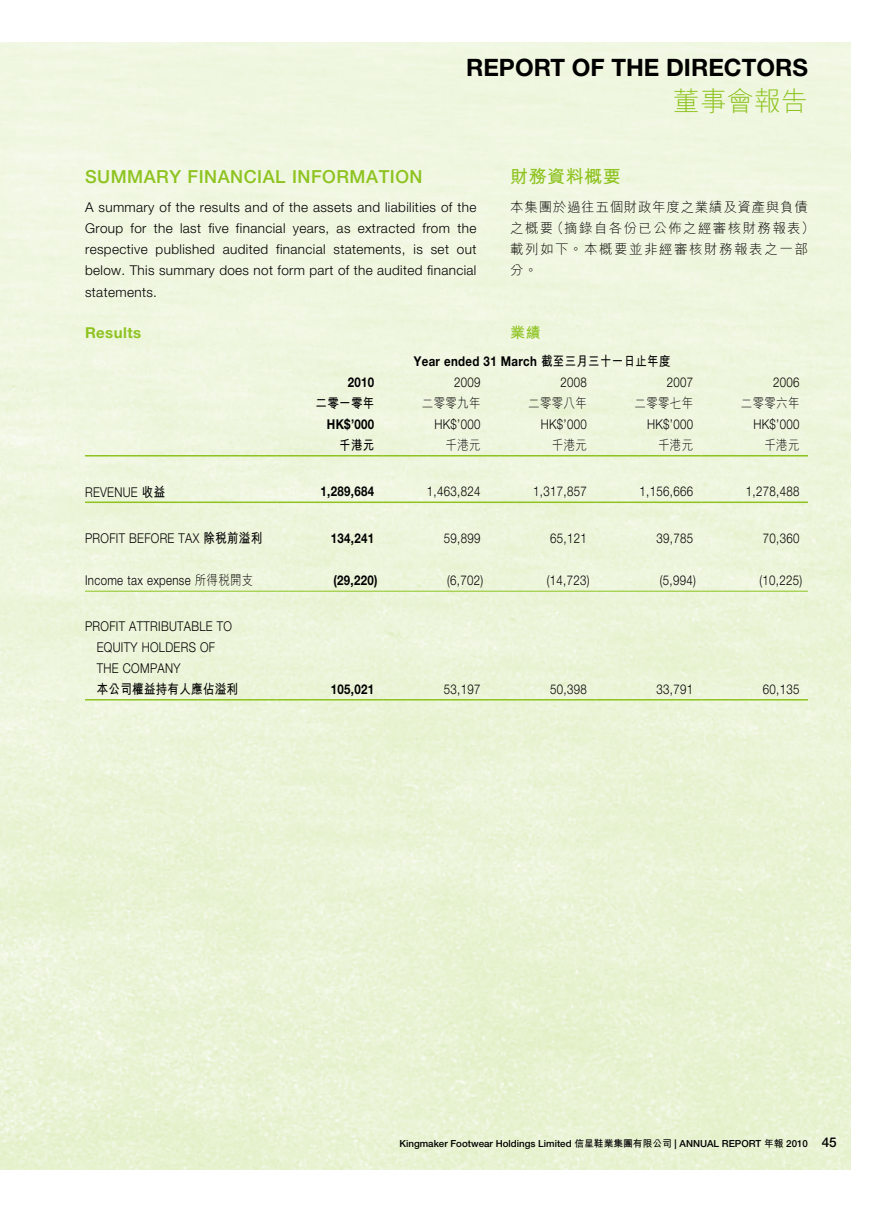
<style>
.page{position:relative;width:893px;height:1212px;background:#fff}
.page>*{position:absolute;margin:0;border:0;box-sizing:border-box;transform-origin:0 0}
.t1{font:300 27px "M Hei HK";color:#8ec320}
.t2{font:700 24px "Helvetica Neue LT Std";color:#000}
.t3{font:500 18px "Helvetica Neue LT Std";color:#8ec320}
.t4{font:700 18px "M Hei HK";letter-spacing:.03em;color:#8ec320}
.t5{font:700 15px "Helvetica Neue LT Std";letter-spacing:.03em;color:#8ec320}
.t6{font:700 15px "M Hei HK";color:#8ec320}
.t7{font:300 13.5px/21px "Helvetica Neue LT Std";letter-spacing:.03em;color:#000;scale:.85 1}
.t8{font:300 13.5px/21px "Helvetica Neue LT Std";letter-spacing:.03em;color:#000;text-align:justify}
.t9{font:700 13.5px "Helvetica Neue LT Std";letter-spacing:.03em;color:#000;scale:.85 1}
.t10{font:300 13.5px/21px "M Hei HK";letter-spacing:.1em;color:#000}
.t11{font:300 13.5px "M Hei HK";letter-spacing:.05em;color:#000;scale:.85 1}
.t12{font:700 13.5px "M Hei HK";letter-spacing:.03em;color:#000;scale:.85 1}
.t13{font:500 13.5px "Helvetica Neue LT Std";color:#000}
.t14{font:500 9.75px "Helvetica Neue LT Std";color:#000}
.s1{font-family:"M Hei HK"}
.s2{font-family:"M Hei HK";font-weight:700}
</style>
<div class="page">
<img style="left:0;top:42px;width:850px;height:1127px">
<hr style="left:85px;top:455px;width:191px;height:1px;background:#8ec320">
<hr style="left:276px;top:455px;width:107px;height:1px;background:#8ec320">
<hr style="left:383px;top:455px;width:106px;height:1px;background:#8ec320">
<hr style="left:489px;top:455px;width:106px;height:1px;background:#8ec320">
<hr style="left:595px;top:455px;width:107px;height:1px;background:#8ec320">
<hr style="left:702px;top:455px;width:106px;height:1px;background:#8ec320">
<hr style="left:85px;top:501px;width:191px;height:2px;background:#8ec320">
<hr style="left:276px;top:501px;width:107px;height:2px;background:#8ec320">
<hr style="left:383px;top:501px;width:106px;height:2px;background:#8ec320">
<hr style="left:489px;top:501px;width:106px;height:2px;background:#8ec320">
<hr style="left:595px;top:501px;width:107px;height:2px;background:#8ec320">
<hr style="left:702px;top:501px;width:106px;height:2px;background:#8ec320">
<hr style="left:85px;top:591px;width:191px;height:1px;background:#8ec320">
<hr style="left:276px;top:591px;width:107px;height:1px;background:#8ec320">
<hr style="left:383px;top:591px;width:106px;height:1px;background:#8ec320">
<hr style="left:489px;top:591px;width:106px;height:1px;background:#8ec320">
<hr style="left:595px;top:591px;width:107px;height:1px;background:#8ec320">
<hr style="left:702px;top:591px;width:106px;height:1px;background:#8ec320">
<hr style="left:85px;top:699px;width:191px;height:1px;background:#8ec320">
<hr style="left:276px;top:699px;width:107px;height:1px;background:#8ec320">
<hr style="left:383px;top:699px;width:106px;height:1px;background:#8ec320">
<hr style="left:489px;top:699px;width:106px;height:1px;background:#8ec320">
<hr style="left:595px;top:699px;width:107px;height:1px;background:#8ec320">
<hr style="left:702px;top:699px;width:106px;height:1px;background:#8ec320">
<h2 class="t2" style="left:466px;top:53px;width:343px">REPORT OF THE DIRECTORS</h2>
<h1 class="t1" style="left:673px;top:82px;width:136px">董事會報告</h1>
<h3 class="t4" style="left:510px;top:163px;width:112px">財務資料概要</h3>
<p class="t10" style="left:510px;top:196px;width:306px">本集團於過往五個財政年度之業績及資產與負債之概要（摘錄自各份已公佈之經審核財務報表）載列如下。本概要並非經審核財務報表之一部分。</p>
<h3 class="t3" style="left:85px;top:166px;width:27px">SUMMARY</h3>
<h3 class="t3" style="left:188px;top:166px;width:12px">FINANCIAL</h3>
<h3 class="t3" style="left:292px;top:166px;width:13px">INFORMATION</h3>
<p class="t8" style="left:85px;top:197px;width:393px">A summary of the results and of the assets and liabilities of the Group for the last five financial years, as extracted from the respective published audited financial statements, is set out below. This summary does not form part of the audited financial statements.</p>
<p class="t5" style="left:85px;top:324px;width:58px">Results</p>
<p class="t9" style="left:414px;top:353px;width:304px">Year ended 31 March <span class="s1">截至三月三十一日止年度</span></p>
<p class="t9" style="left:348px;top:373px;width:33px">2010</p>
<p class="t7" style="left:454px;top:372px;width:33px">2009</p>
<p class="t7" style="left:560px;top:372px;width:33px">2008</p>
<p class="t7" style="left:667px;top:372px;width:33px">2007</p>
<p class="t7" style="left:773px;top:372px;width:33px">2006</p>
<p class="t12" style="left:316px;top:393px;width:71px">二零一零年</p>
<p class="t11" style="left:422px;top:394px;width:71px">二零零九年</p>
<p class="t11" style="left:528px;top:394px;width:71px">二零零八年</p>
<p class="t11" style="left:634px;top:394px;width:71px">二零零七年</p>
<p class="t11" style="left:741px;top:394px;width:71px">二零零六年</p>
<p class="t9" style="left:327px;top:416px;width:57px">HK$’000</p>
<p class="t7" style="left:434px;top:413px;width:56px">HK$’000</p>
<p class="t7" style="left:541px;top:414px;width:56px">HK$’000</p>
<p class="t7" style="left:647px;top:414px;width:56px">HK$’000</p>
<p class="t7" style="left:753px;top:414px;width:56px">HK$’000</p>
<p class="t12" style="left:339px;top:435px;width:43px">千港元</p>
<p class="t11" style="left:446px;top:436px;width:43px">千港元</p>
<p class="t11" style="left:552px;top:436px;width:43px">千港元</p>
<p class="t11" style="left:658px;top:436px;width:43px">千港元</p>
<p class="t11" style="left:764px;top:436px;width:43px">千港元</p>
<p class="t7" style="left:85px;top:481px;width:96px">REVENUE <span class="s2">收益</span></p>
<p class="t9" style="left:321px;top:483px;width:65px">1,289,684</p>
<p class="t7" style="left:427px;top:481px;width:65px">1,463,824</p>
<p class="t7" style="left:533px;top:481px;width:65px">1,317,857</p>
<p class="t7" style="left:639px;top:481px;width:65px">1,156,666</p>
<p class="t7" style="left:746px;top:481px;width:65px">1,278,488</p>
<p class="t7" style="left:85px;top:528px;width:210px">PROFIT BEFORE TAX <span class="s2">除稅前溢利</span></p>
<p class="t9" style="left:331px;top:530px;width:53px">134,241</p>
<p class="t7" style="left:444px;top:527px;width:45px">59,899</p>
<p class="t7" style="left:550px;top:527px;width:45px">65,121</p>
<p class="t7" style="left:656px;top:527px;width:45px">39,785</p>
<p class="t7" style="left:763px;top:527px;width:45px">70,360</p>
<p class="t7" style="left:85px;top:570px;width:200px">Income tax expense <span class="s1">所得稅開支</span></p>
<p class="t9" style="left:333px;top:572px;width:53px">(29,220)</p>
<p class="t7" style="left:447px;top:569px;width:44px">(6,702)</p>
<p class="t7" style="left:547px;top:569px;width:52px">(14,723)</p>
<p class="t7" style="left:660px;top:569px;width:44px">(5,994)</p>
<p class="t7" style="left:759px;top:569px;width:52px">(10,225)</p>
<p class="t7" style="left:97px;top:616px;width:161px;text-indent:-12px">PROFIT ATTRIBUTABLE TO<br>EQUITY HOLDERS OF<br>THE COMPANY</p>
<p class="t12" style="left:97px;top:679px;width:168px">本公司權益持有人應佔溢利</p>
<p class="t9" style="left:331px;top:680px;width:53px">105,021</p>
<p class="t7" style="left:444px;top:678px;width:45px">53,197</p>
<p class="t7" style="left:550px;top:678px;width:45px">50,398</p>
<p class="t7" style="left:656px;top:678px;width:45px">33,791</p>
<p class="t7" style="left:763px;top:678px;width:45px">60,135</p>
<p class="t6" style="left:510px;top:322px;width:32px">業績</p>
<p class="t14" style="left:399px;top:1138px;width:410px">KINGMAKER FOOTWEAR HOLDINGS LIMITED <span class="s2">信星鞋業集團有限公司</span> | ANNUAL REPORT <span class="s2">年報</span> 2010</p>
<p class="t13" style="left:822px;top:1134px;width:17px">45</p>
</div>
